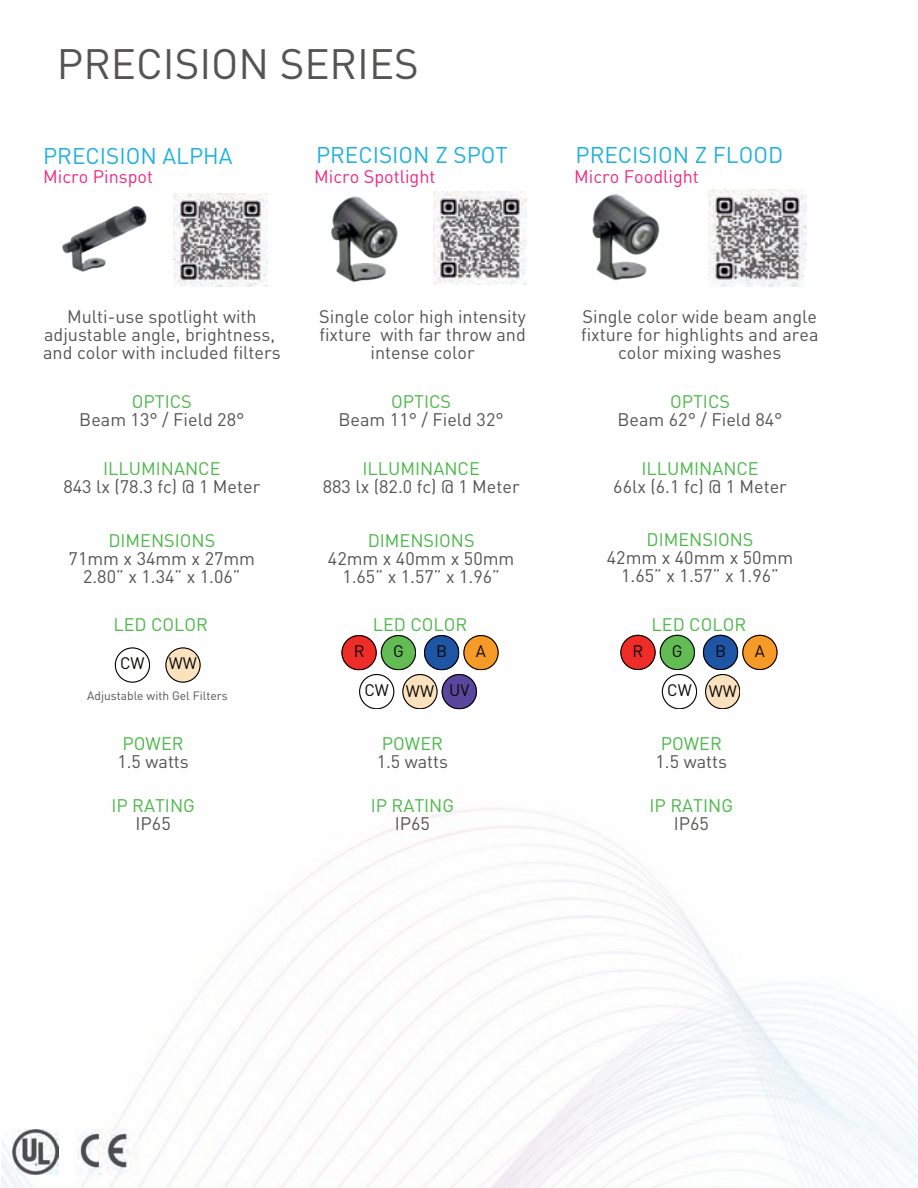
<style>
.page{position:relative;width:918px;height:1188px;background:#fff}
.page>*{position:absolute;margin:0;border:0;box-sizing:border-box;transform-origin:0 0}
.t1{font:42px "DIN";color:#555453}
.t2{font:22.5px "DIN";color:#21b1de}
.t3{font:18px/18px "DIN";color:#555453;text-align:center}
.t4{font:18px "DIN";color:#4cb749}
.t5{font:18px "DIN";color:#ee2a82}
.t6{font:16.5px "DIN";color:#080704}
.t7{font:12px "DIN";color:#555453}
</style>
<div class="page">
<img style="left:62px;top:206px;width:85px;height:66px">
<img style="left:592px;top:194px;width:68px;height:87px">
<img style="left:331px;top:196px;width:67px;height:86px">
<img style="left:1px;top:634px;width:917px;height:554px">
<svg style="left:115px;top:647px;width:35px;height:35px"></svg>
<svg style="left:165px;top:647px;width:36px;height:36px"></svg>
<svg style="left:165px;top:647px;width:35px;height:35px"></svg>
<svg style="left:341px;top:635px;width:157px;height:74px"></svg>
<svg style="left:620px;top:635px;width:77px;height:74px"></svg>
<svg style="left:703px;top:635px;width:74px;height:74px"></svg>
<img style="left:174px;top:193px;width:93px;height:94px">
<img style="left:433px;top:191px;width:94px;height:94px">
<img style="left:709px;top:189px;width:97px;height:98px">
<img style="left:13px;top:1130px;width:45px;height:44px">
<img style="left:75px;top:1130px;width:64px;height:44px">
<h1 class="t1" style="left:57px;top:38px;width:364px">PRECISION SERIES</h1>
<p class="t2" style="left:43px;top:142px;width:191px">PRECISION ALPHA</p>
<p class="t5" style="left:43px;top:166px;width:111px">Micro Pinspot</p>
<p class="t2" style="left:316px;top:141px;width:193px">PRECISION Z SPOT</p>
<p class="t5" style="left:314px;top:166px;width:123px">Micro Spotlight</p>
<p class="t3" style="left:43px;top:307px;width:239px">Multi-use spotlight with adjustable angle, brightness, and color with included filters</p>
<p class="t4" style="left:132px;top:390px;width:62px">OPTICS</p>
<p class="t3" style="left:79px;top:410px;width:167px">Beam 13° / Field 28°</p>
<p class="t4" style="left:103px;top:457px;width:119px">ILLUMINANCE</p>
<p class="t3" style="left:63px;top:477px;width:198px">843 lx (78.3 fc) @ 1 Meter</p>
<p class="t4" style="left:108px;top:529px;width:108px">DIMENSIONS</p>
<p class="t3" style="left:69px;top:549px;width:188px">71mm x 34mm x 27mm<br>2.80” x 1.34” x 1.06”</p>
<p class="t3" style="left:319px;top:307px;width:208px">Single color high intensity fixture with far throw and intense color</p>
<p class="t4" style="left:391px;top:390px;width:62px">OPTICS</p>
<p class="t3" style="left:339px;top:410px;width:167px">Beam 11° / Field 32°</p>
<p class="t4" style="left:363px;top:457px;width:119px">ILLUMINANCE</p>
<p class="t3" style="left:323px;top:477px;width:198px">883 lx (82.0 fc) @ 1 Meter</p>
<p class="t4" style="left:368px;top:529px;width:108px">DIMENSIONS</p>
<p class="t3" style="left:328px;top:549px;width:188px">42mm x 40mm x 50mm<br>1.65” x 1.57” x 1.96”</p>
<p class="t2" style="left:576px;top:141px;width:209px">PRECISION Z FLOOD</p>
<p class="t5" style="left:574px;top:166px;width:126px">Micro Foodlight</p>
<p class="t3" style="left:581px;top:307px;width:239px">Single color wide beam angle fixture for highlights and area color mixing washes</p>
<p class="t4" style="left:670px;top:390px;width:62px">OPTICS</p>
<p class="t3" style="left:618px;top:410px;width:167px">Beam 62° / Field 84°</p>
<p class="t4" style="left:641px;top:457px;width:119px">ILLUMINANCE</p>
<p class="t3" style="left:613px;top:477px;width:175px">66lx (6.1 fc) @ 1 Meter</p>
<p class="t4" style="left:647px;top:529px;width:108px">DIMENSIONS</p>
<p class="t3" style="left:607px;top:549px;width:188px">42mm x 40mm x 50mm<br>1.65” x 1.57” x 1.96”</p>
<p class="t4" style="left:113px;top:614px;width:96px">LED COLOR</p>
<p class="t4" style="left:373px;top:614px;width:96px">LED COLOR</p>
<p class="t4" style="left:652px;top:613px;width:96px">LED COLOR</p>
<p class="t6" style="left:120px;top:653px;width:26px">CW</p>
<p class="t6" style="left:169px;top:653px;width:30px">WW</p>
<p class="t7" style="left:87px;top:688px;width:142px">Adjustable with Gel Filters</p>
<p class="t4" style="left:123px;top:732px;width:63px">POWER</p>
<p class="t3" style="left:117px;top:752px;width:73px">1.5 watts</p>
<p class="t4" style="left:111px;top:794px;width:85px">IP RATING</p>
<p class="t3" style="left:136px;top:814px;width:37px">IP65</p>
<p class="t6" style="left:354px;top:641px;width:12px">R</p>
<p class="t6" style="left:393px;top:641px;width:12px">G</p>
<p class="t6" style="left:436px;top:641px;width:13px">B</p>
<p class="t6" style="left:476px;top:641px;width:12px">A</p>
<p class="t6" style="left:364px;top:680px;width:107px">CW WW UV</p>
<p class="t4" style="left:382px;top:732px;width:63px">POWER</p>
<p class="t3" style="left:377px;top:752px;width:73px">1.5 watts</p>
<p class="t4" style="left:371px;top:794px;width:85px">IP RATING</p>
<p class="t3" style="left:395px;top:814px;width:37px">IP65</p>
<p class="t6" style="left:633px;top:641px;width:12px">R</p>
<p class="t6" style="left:672px;top:641px;width:12px">G</p>
<p class="t6" style="left:715px;top:641px;width:13px">B</p>
<p class="t6" style="left:755px;top:641px;width:12px">A</p>
<p class="t6" style="left:667px;top:680px;width:71px">CW WW</p>
<p class="t4" style="left:661px;top:732px;width:63px">POWER</p>
<p class="t3" style="left:656px;top:752px;width:73px">1.5 watts</p>
<p class="t4" style="left:650px;top:794px;width:85px">IP RATING</p>
<p class="t3" style="left:674px;top:814px;width:37px">IP65</p>
</div>
